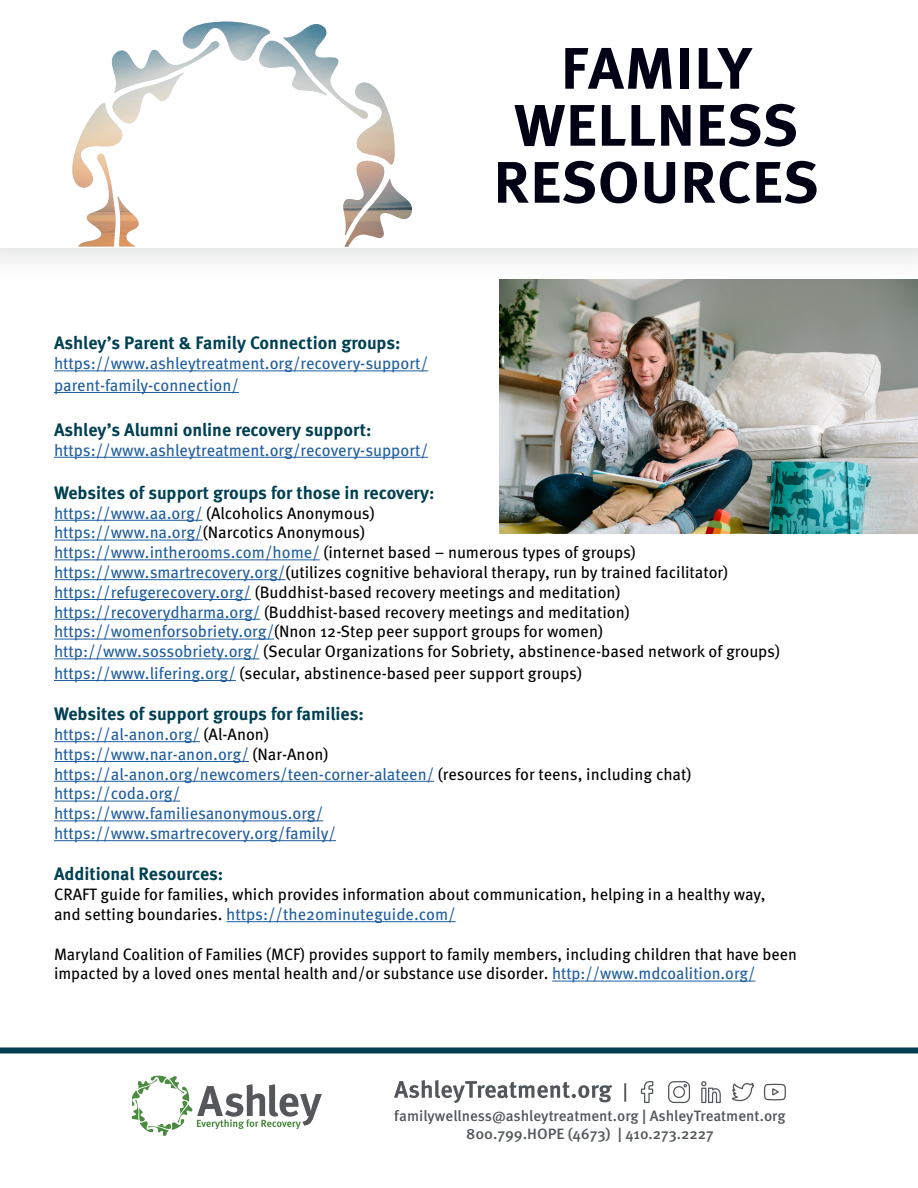
<style>
.page{position:relative;width:918px;height:1188px;background:#fff}
.page>*{position:absolute;margin:0;border:0;box-sizing:border-box;transform-origin:0 0}
.t1{font:700 58.5px/57px "Meta OT";letter-spacing:.01em;color:#000014;text-align:center;scale:1.04 1}
.t2{font:700 18px "Meta OT";color:#004053}
.t3{font:16.5px/19.8px "Meta OT";color:#000}
.t4{font:16.5px/19.8px "Meta OT";color:#215e9e}
.t5{font:500 15px/18px "Meta OT";color:#53575a;text-align:center;scale:1.04 1}
.s1{color:#215e9e}
.s2{color:#000}
</style>
<div class="page">
<hr style="left:54px;top:370px;width:374px;height:1px;background:#215e9e">
<hr style="left:54px;top:392px;width:185px;height:1px;background:#215e9e">
<hr style="left:54px;top:457px;width:374px;height:1px;background:#215e9e">
<hr style="left:54px;top:520px;width:148px;height:1px;background:#215e9e">
<hr style="left:54px;top:540px;width:149px;height:1px;background:#215e9e">
<hr style="left:54px;top:559px;width:266px;height:1px;background:#215e9e">
<hr style="left:54px;top:579px;width:231px;height:1px;background:#215e9e">
<hr style="left:54px;top:599px;width:197px;height:1px;background:#215e9e">
<hr style="left:54px;top:619px;width:206px;height:1px;background:#215e9e">
<hr style="left:54px;top:639px;width:220px;height:1px;background:#215e9e">
<hr style="left:54px;top:658px;width:206px;height:1px;background:#215e9e">
<hr style="left:54px;top:680px;width:182px;height:1px;background:#215e9e">
<hr style="left:54px;top:741px;width:146px;height:1px;background:#215e9e">
<hr style="left:54px;top:761px;width:195px;height:1px;background:#215e9e">
<hr style="left:54px;top:781px;width:380px;height:1px;background:#215e9e">
<hr style="left:54px;top:801px;width:126px;height:1px;background:#215e9e">
<hr style="left:54px;top:820px;width:269px;height:1px;background:#215e9e">
<hr style="left:54px;top:840px;width:282px;height:1px;background:#215e9e">
<hr style="left:226px;top:921px;width:230px;height:1px;background:#215e9e">
<hr style="left:552px;top:981px;width:204px;height:1px;background:#215e9e">
<div style="left:0;top:1047px;width:918px;height:6px;background:#004053"></div>
<div style="left:0;top:0;width:918px;height:285px;background:#f8f8f8"></div>
<div style="left:0;top:0;width:918px;height:247px;background:#fff"></div>
<svg style="left:72px;top:21px;width:340px;height:226px"></svg>
<img style="left:110px;top:22px;width:258px;height:101px">
<svg style="left:132px;top:1076px;width:190px;height:60px"></svg>
<svg style="left:732px;top:1083px;width:22px;height:18px"></svg>
<svg style="left:668px;top:1081px;width:22px;height:22px"></svg>
<svg style="left:764px;top:1084px;width:22px;height:16px"></svg>
<svg style="left:641px;top:1081px;width:12px;height:22px"></svg>
<svg style="left:701px;top:1081px;width:20px;height:22px"></svg>
<svg style="left:394px;top:1080px;width:232px;height:23px"></svg>
<img style="left:500px;top:279px;width:418px;height:255px">
<h1 class="t1" style="left:493px;top:42px;width:314px">FAMILY<br>WELLNESS<br>RESOURCES</h1>
<p class="t2" style="left:54px;top:332px;width:348px">Ashley’s Parent &amp; Family Connection groups:</p>
<p class="t4" style="left:54px;top:353px;width:376px;line-height:21.6px">https://www.ashleytreatment.org/recovery-support/ parent-family-connection/</p>
<p class="t2" style="left:54px;top:419px;width:319px">Ashley’s Alumni online recovery support:</p>
<p class="t4" style="left:54px;top:440px;width:376px">https://www.ashleytreatment.org/recovery-support/</p>
<p class="t2" style="left:54px;top:482px;width:382px">Websites of support groups for those in recovery:</p>
<p class="t3" style="left:54px;top:503px;width:728px"><span class="s1">https://www.aa.org/</span> (Alcoholics Anonymous)<br><span class="s1">https://www.na.org/</span>(Narcotics Anonymous)<br><span class="s1">https://www.intherooms.com/home/</span> (internet based – numerous types of groups) <span class="s1">https://www.smartrecovery.org/</span>(utilizes cognitive behavioral therapy, run by trained facilitator) <span class="s1">https://refugerecovery.org/</span> (Buddhist-based recovery meetings and meditation) <span class="s1">https://recoverydharma.org/</span> (Buddhist-based recovery meetings and meditation) <span class="s1">https://womenforsobriety.org/</span>(Nnon 12-Step peer support groups for women) <span class="s1">http://www.sossobriety.org/</span> (Secular Organizations for Sobriety, abstinence-based network of groups)</p>
<p class="t3" style="left:54px;top:664px;width:530px"><span class="s1">https://www.lifering.org/</span> (secular, abstinence-based peer support groups)</p>
<p class="t2" style="left:54px;top:703px;width:311px">Websites of support groups for families:</p>
<p class="t4" style="left:54px;top:725px;width:639px">https://al-anon.org/ <span class="s2">(Al-Anon)<br></span>https://www.nar-anon.org/ <span class="s2">(Nar-Anon) </span>https://al-anon.org/newcomers/teen-corner-alateen/ <span class="s2">(resources for teens, including chat) </span>https://coda.org/<br>https://www.familiesanonymous.org/<br>https://www.smartrecovery.org/family/</p>
<p class="t2" style="left:54px;top:863px;width:171px">Additional Resources:</p>
<p class="t3" style="left:54px;top:885px;width:713px">CRAFT guide for families, which provides information about communication, helping in a healthy way, and setting boundaries. <span class="s1">https://the20minuteguide.com/</span></p>
<p class="t3" style="left:54px;top:944px;width:744px">Maryland Coalition of Families (MCF) provides support to family members, including children that have been impacted by a loved ones mental health and/or substance use disorder. <span class="s1">http://www.mdcoalition.org/</span></p>
<p class="t5" style="left:394px;top:1108px;width:378px">familywellness@ashleytreatment.org | AshleyTreatment.org<br>800.799.HOPE (4673) | 410.273.2227</p>
</div>
